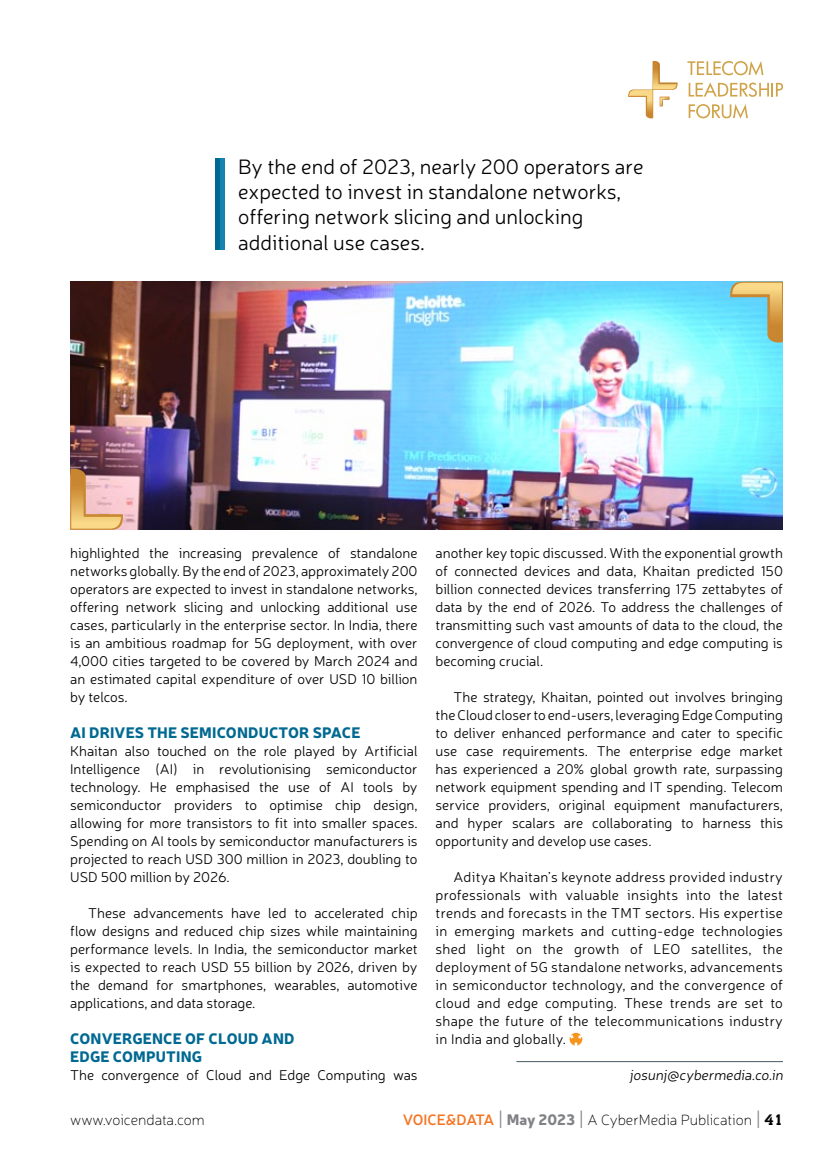
<style>
.page{position:relative;width:837px;height:1161px;background:#fff}
.page>*{position:absolute;margin:0;border:0;box-sizing:border-box;transform-origin:0 0}
.t1{font:300 21px/25.2px "Neris";color:#000}
.t2{font:900 15px/18px "Neris";letter-spacing:.01em;color:#006991}
.t3{font:100 15px "Neris";color:#000}
.t4{font:300 14.25px/18px "Neris";color:#000;text-align:justify}
.s1{font-weight:600;color:#f47421}
.s2{font-size:25.5px;color:#808285}
.s3{font-weight:900;color:#808285}
.s4{font-family:"Calvert MT Std";font-weight:700}
</style>
<div class="page">
<svg style="left:628px;top:61px;width:50px;height:57px"></svg>
<img style="left:629px;top:90px;width:24px;height:28px">
<svg style="left:687px;top:61px;width:76px;height:14px"></svg>
<svg style="left:689px;top:82px;width:94px;height:15px"></svg>
<svg style="left:689px;top:104px;width:59px;height:14px"></svg>
<svg style="left:570px;top:1033px;width:12px;height:13px"></svg>
<hr style="left:516px;top:1061px;width:267px;height:1px;background:#465c65">
<div style="left:215px;top:158px;width:5px;height:92px;background:#006991"></div>
<div style="left:220px;top:158px;width:5px;height:92px;background:#1582b2"></div>
<img style="left:70px;top:282px;width:713px;height:248px">
<svg style="left:70px;top:469px;width:53px;height:61px"></svg>
<img style="left:71px;top:470px;width:50px;height:59px">
<svg style="left:730px;top:282px;width:53px;height:61px"></svg>
<img style="left:732px;top:283px;width:50px;height:59px">
<h1 class="t1" style="left:238px;top:153px;width:407px">By the end of 2023, nearly 200 operators are expected to invest in standalone networks, offering network slicing and unlocking additional use cases.</h1>
<p class="t4" style="left:70px;top:544px;width:349px">highlighted the increasing prevalence of standalone networks globally. By the end of 2023, approximately 200 operators are expected to invest in standalone networks, offering network slicing and unlocking additional use cases, particularly in the enterprise sector. In India, there is an ambitious roadmap for 5G deployment, with over 4,000 cities targeted to be covered by March 2024 and an estimated capital expenditure of over USD 10 billion by telcos.</p>
<p class="t2" style="left:70px;top:723px;width:253px">AI DRIVES THE SEMICONDUCTOR SPA</p>
<p class="t2" style="left:342px;top:723px;width:20px">CE</p>
<p class="t4" style="left:70px;top:742px;width:349px">Khaitan also touched on the role played by Artificial Intelligence (AI) in revolutionising semiconductor technology. He emphasised the use of AI tools by semiconductor providers to optimise chip design, allowing for more transistors to fit into smaller spaces.<br>Spending on AI tools by semiconductor manufacturers is projected to reach USD 300 million in 2023, doubling to USD 500 million by 2026.</p>
<p class="t4" style="left:70px;top:904px;width:349px;text-indent:18px">These advancements have led to accelerated chip flow designs and reduced chip sizes while maintaining performance levels. In India, the semiconductor market is expected to reach USD 55 billion by 2026, driven by the demand for smartphones, wearables, automotive applications, and data storage.</p>
<p class="t2" style="left:70px;top:1029px;width:224px">CONVERGENCE OF CLOUD AND<br>EDG</p>
<p class="t2" style="left:101px;top:1047px;width:101px">E COMPUTING</p>
<p class="t4" style="left:70px;top:1066px;width:349px">The convergence of Cloud and Edge Computing was</p>
<p class="t4" style="left:436px;top:544px;width:349px">another key topic discussed. With the exponential growth of connected devices and data, Khaitan predicted 150 billion connected devices transferring 175 zettabytes of data by the end of 2026. To address the challenges of transmitting such vast amounts of data to the cloud, the convergence of cloud computing and edge computing is becoming crucial.</p>
<p class="t4" style="left:436px;top:688px;width:349px;text-indent:18px">The strategy, Khaitan, pointed out involves bringing the Cloud closer to end-users, leveraging Edge Computing to deliver enhanced performance and cater to specific use case requirements. The enterprise edge market has experienced a 20% global growth rate, surpassing network equipment spending and IT spending. Telecom service providers, original equipment manufacturers, and hyper scalars are collaborating to harness this opportunity and develop use cases.</p>
<p class="t4" style="left:436px;top:868px;width:349px;text-indent:18px">Aditya Khaitan’s keynote address provided industry professionals with valuable insights into the latest trends and forecasts in the TMT sectors. His expertise in emerging markets and cutting-edge technologies shed light on the growth of LEO satellites, the deployment of 5G standalone networks, advancements in semiconductor technology, and the convergence of cloud and edge computing. These trends are set to shape the future of the telecommunications industry in India and globally.</p>
<p class="t4" style="left:630px;top:1066px;width:157px">josunj@cybermedia.co.in</p>
<p class="t3" style="left:70px;top:1111px;width:136px">www.voicendata.com</p>
<p class="t3" style="left:403px;top:1111px;width:382px"><span class="s1">VOICE&amp;DATA</span> <span class="s2">I</span> <span class="s3">MAY 2023</span> <span class="s2">I</span> A CyberMedia Publication <span class="s2">I</span> <span class="s4">41</span></p>
</div>
